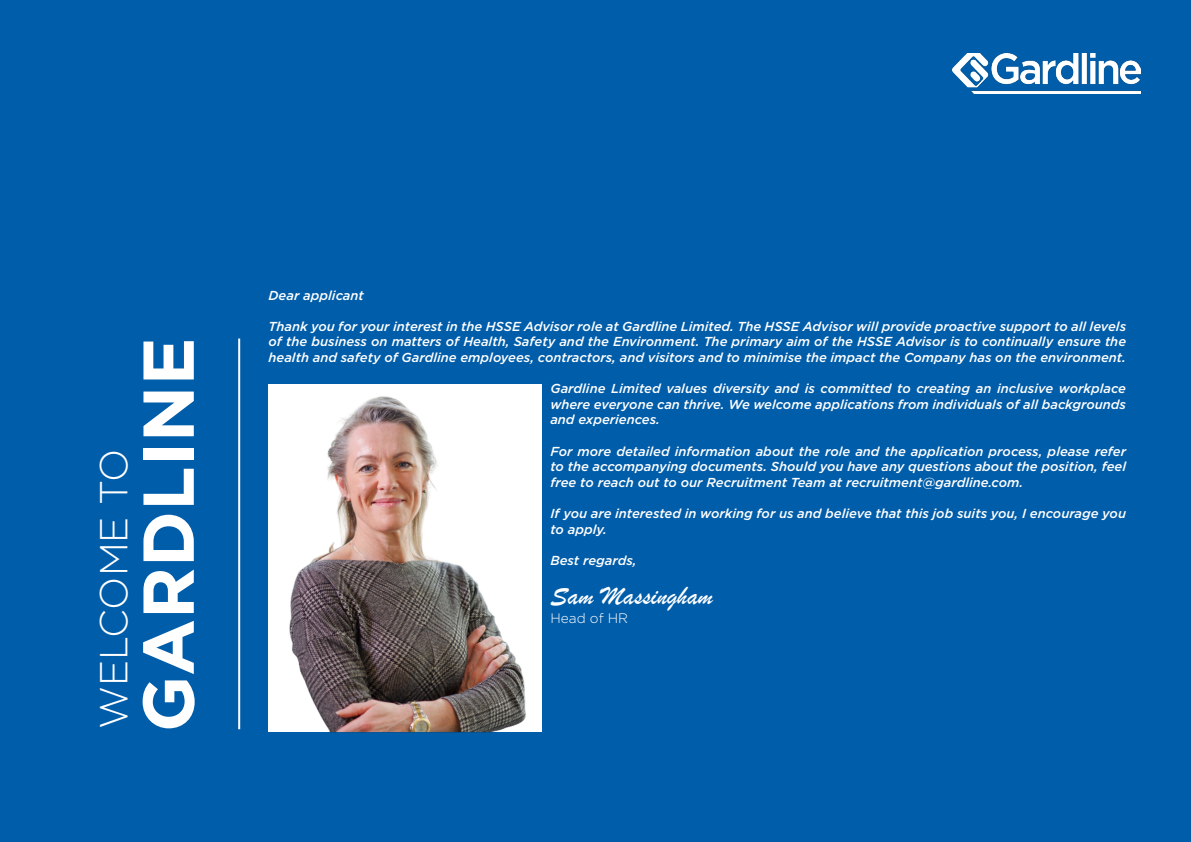
<style>
.page{position:relative;width:1191px;height:842px;background:#005daa}
.page>*{position:absolute;margin:0;border:0;box-sizing:border-box;transform-origin:0 0}
.t1{font:700 71.9px "Gotham";color:#fff}
.t2{font:300 39px "Gotham";color:#fff}
.t3{font:26.9px "Brush Script";color:#fff}
.t4{font:300 13.7px "Gotham";color:#fff}
.t5{font:italic 500 13px/15.6px "Gotham";color:#fff;text-align:justify}
</style>
<div class="page">
<img style="left:268px;top:384px;width:274px;height:348px">
<hr style="left:238px;top:338px;width:2px;height:391px;background:#fff">
<img style="left:952px;top:54px;width:188px;height:39px">
<h2 class="t2" style="left:89px;top:729px;width:282px;rotate:-90deg">WELCOME TO</h2>
<h1 class="t1" style="left:121px;top:732px;width:396px;rotate:-90deg">GARDLINE</h1>
<p class="t5" style="left:268px;top:287px;width:97px">Dear applicant</p>
<p class="t5" style="left:268px;top:318px;width:859px">Thank you for your interest in the HSSE Advisor role at Gardline Limited. The HSSE Advisor will provide proactive support to all levels of the business on matters of Health, Safety and the Environment. The primary aim of the HSSE Advisor is to continually ensure the health and safety of Gardline employees, contractors, and visitors and to minimise the impact the Company has on the environment.</p>
<p class="t5" style="left:550px;top:381px;width:577px">Gardline Limited values diversity and is committed to creating an inclusive workplace where everyone can thrive. We welcome applications from individuals of all backgrounds and experiences.</p>
<p class="t5" style="left:550px;top:443px;width:577px">For more detailed information about the role and the application process, please refer to the accompanying documents. Should you have any questions about the position, feel free to reach out to our Recruitment Team at recruitment@gardline.com.</p>
<p class="t5" style="left:550px;top:505px;width:577px">If you are interested in working for us and believe that this job suits you, I encourage you to apply.</p>
<p class="t5" style="left:550px;top:552px;width:88px">Best regards,</p>
<h3 class="t3" style="left:550px;top:579px;width:164px">Sam Massingham</h3>
<p class="t4" style="left:550px;top:610px;width:79px">Head of HR</p>
</div>
